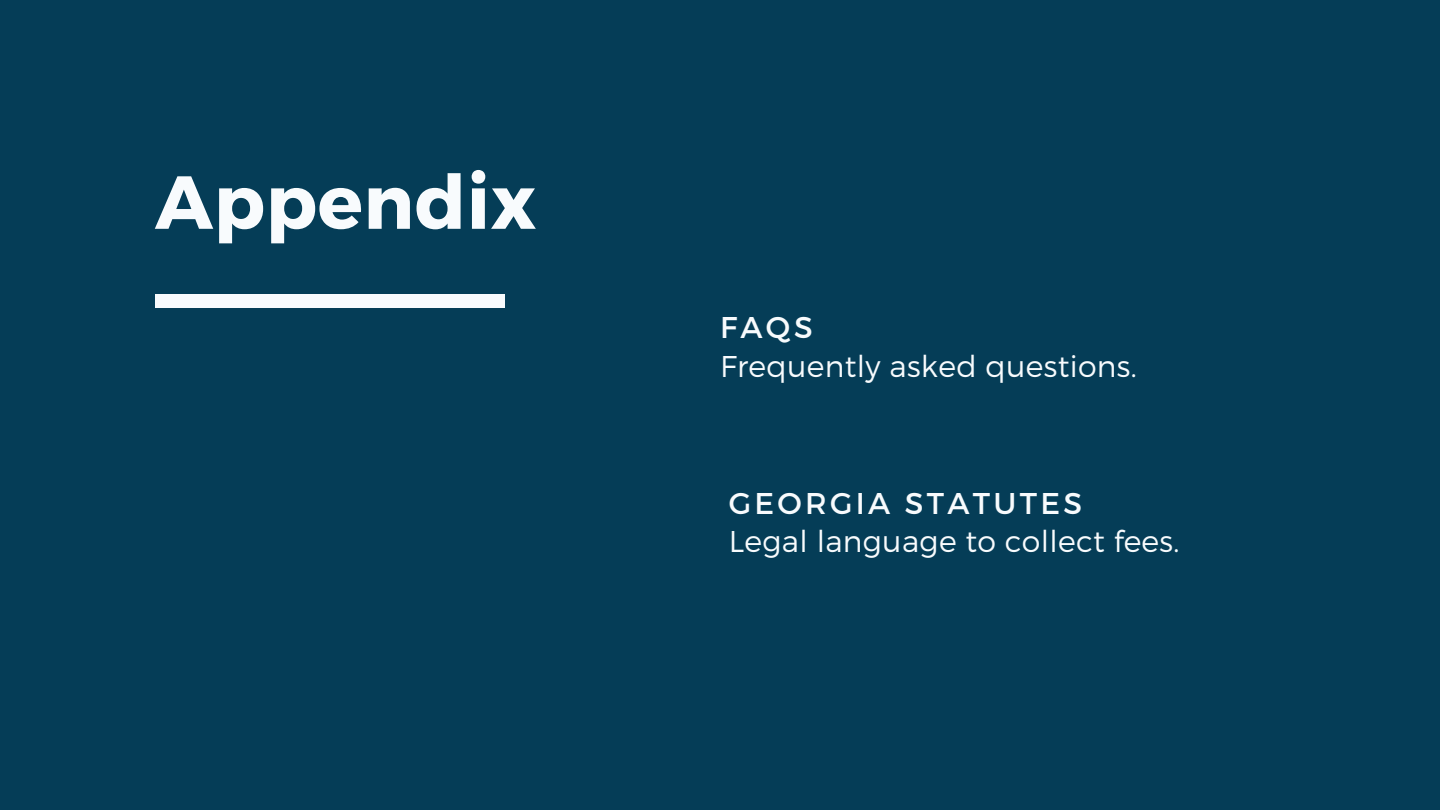
<style>
.page{position:relative;width:1440px;height:810px;background:#053d57}
.page>*{position:absolute;margin:0;border:0;box-sizing:border-box;transform-origin:0 0}
.t1{font:700 75px "Montserrat";letter-spacing:.01em;color:#f8fbfd}
.t2{font:300 30px "Montserrat";letter-spacing:.01em;color:#f8fbfd}
.t3{font:30px "Montserrat";letter-spacing:.11em;color:#f8fbfd}
</style>
<div class="page">
<div style="left:155px;top:294px;width:350px;height:14px;background:#f8fbfd"></div>
<h1 class="t1" style="left:155px;top:153px;width:383px">Appendix</h1>
<p class="t3" style="left:720px;top:307px;width:94px">FAQS</p>
<h2 class="t2" style="left:720px;top:347px;width:418px">Frequently asked questions.</h2>
<p class="t3" style="left:729px;top:483px;width:355px">GEORGIA STATUTES</p>
<h2 class="t2" style="left:729px;top:522px;width:452px">Legal language to collect fees.</h2>
</div>
